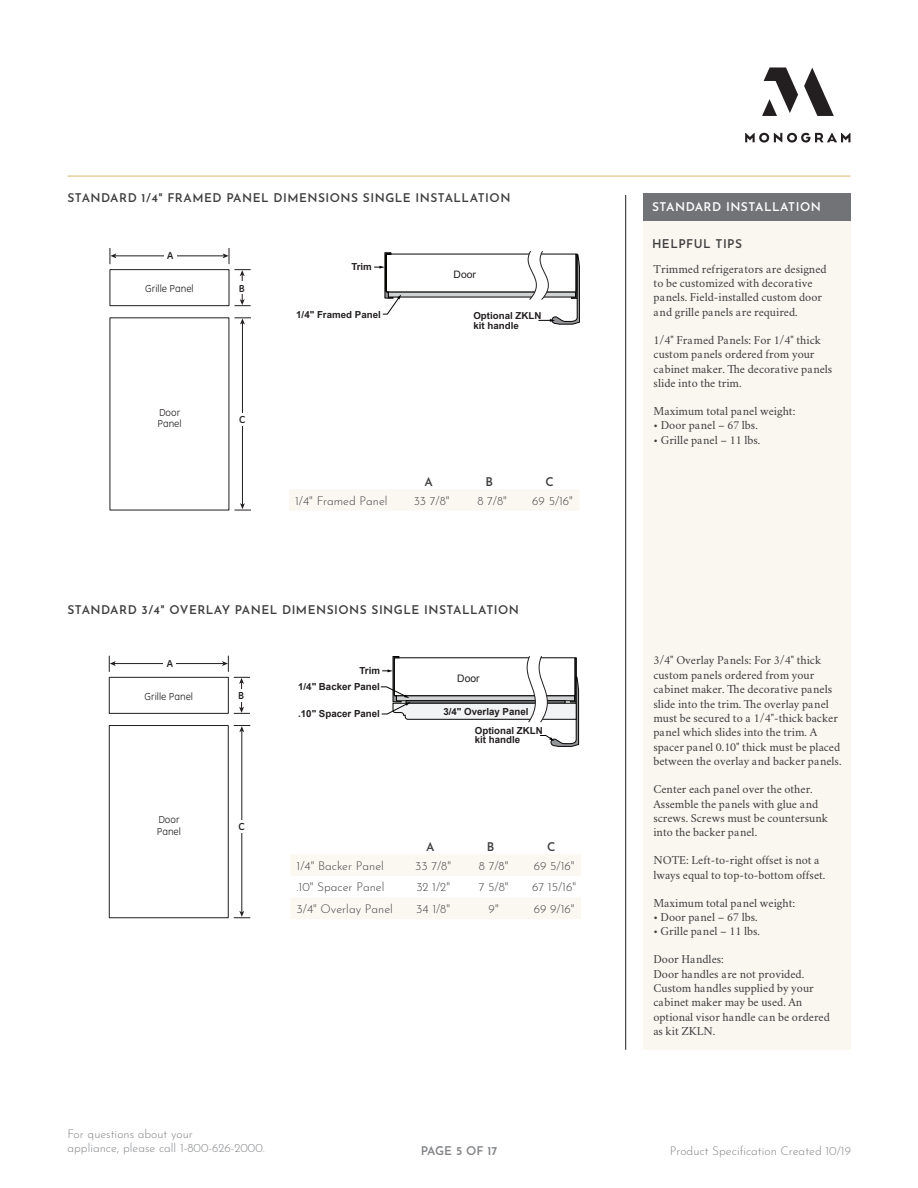
<style>
.page{position:relative;width:918px;height:1188px;background:#fff}
.page>*{position:absolute;margin:0;border:0;box-sizing:border-box;transform-origin:0 0}
.t1{font:12px/14.4px "Crimson";color:#3e3e3f}
.t2{font:300 12px "Josefin Sans";color:#3e3e3f}
.t3{font:600 12px "Josefin Sans";letter-spacing:.04em;color:#3e3e3f}
.t4{font:300 12px/14.4px "Josefin Sans";color:#808285}
.t5{font:600 12px "Josefin Sans";letter-spacing:.04em;color:#fff}
.t6{font:600 12px "Josefin Sans";color:#808285}
.t7{font:10.35px/11.6px "GE Inspira";color:#231f20}
.t8{font:10.35px "Arial";color:#231f20}
.t9{font:700 10.35px "GE Inspira";color:#231f20}
.t10{font:700 9.75px/9.8px "Arial";color:#231f20}
</style>
<div class="page">
<svg style="left:745px;top:68px;width:105px;height:75px"></svg>
<hr style="left:68px;top:176px;width:782px;height:1px;background:#dcbf7e">
<hr style="left:625px;top:195px;width:1px;height:855px;background:#231f20">
<div style="left:643px;top:193px;width:207px;height:857px;background:#f9f7ef"></div>
<div style="left:643px;top:193px;width:207px;height:27px;background:#727376"></div>
<svg style="left:109px;top:656px;width:141px;height:262px"></svg>
<div style="left:235px;top:821px;width:13px;height:12px;background:#fff"></div>
<svg style="left:110px;top:248px;width:141px;height:263px"></svg>
<div style="left:236px;top:413px;width:12px;height:12px;background:#fff"></div>
<svg style="left:374px;top:251px;width:206px;height:74px"></svg>
<svg style="left:380px;top:656px;width:199px;height:91px"></svg>
<div style="left:289px;top:490px;width:290px;height:21px;background:#fbf8f2"></div>
<svg style="left:291px;top:855px;width:290px;height:64px"></svg>
<p class="t3" style="left:68px;top:188px;width:444px">STANDARD 1/4" FRAMED PANEL DIMENSIONS SINGLE INSTALLATION</p>
<p class="t9" style="left:167px;top:249px;width:8px">A</p>
<p class="t7" style="left:145px;top:283px;width:50px">Grille Panel</p>
<p class="t9" style="left:239px;top:281px;width:8px">B</p>
<p class="t7" style="left:158px;top:406px;width:26px">Door<br>Panel</p>
<p class="t9" style="left:239px;top:413px;width:8px">C</p>
<p class="t10" style="left:351px;top:262px;width:22px">Trim</p>
<p class="t8" style="left:454px;top:268px;width:24px">Door</p>
<p class="t10" style="left:296px;top:310px;width:86px">1/4" Framed Panel</p>
<p class="t10" style="left:473px;top:311px;width:70px">Optional ZKLN kit handle</p>
<p class="t3" style="left:425px;top:471px;width:10px">A</p>
<p class="t3" style="left:485px;top:471px;width:9px">B</p>
<p class="t3" style="left:546px;top:471px;width:10px">C</p>
<p class="t2" style="left:295px;top:491px;width:94px">1/4" Framed Panel</p>
<p class="t2" style="left:414px;top:491px;width:37px">33 7/8"</p>
<p class="t2" style="left:477px;top:491px;width:31px">8 7/8"</p>
<p class="t2" style="left:532px;top:491px;width:42px">69 5/16"</p>
<p class="t3" style="left:68px;top:599px;width:453px">STANDARD 3/4" OVERLAY PANEL DIMENSIONS SINGLE INSTALLATION</p>
<p class="t9" style="left:167px;top:657px;width:8px">A</p>
<p class="t7" style="left:145px;top:690px;width:50px">Grille Panel</p>
<p class="t9" style="left:238px;top:689px;width:8px">B</p>
<p class="t7" style="left:157px;top:814px;width:26px">Door<br>Panel</p>
<p class="t9" style="left:238px;top:820px;width:8px">C</p>
<p class="t10" style="left:360px;top:666px;width:22px">Trim</p>
<p class="t10" style="left:298px;top:682px;width:83px">1/4" Backer Panel</p>
<p class="t10" style="left:298px;top:709px;width:83px">.10" Spacer Panel</p>
<p class="t8" style="left:457px;top:672px;width:24px">Door</p>
<p class="t10" style="left:443px;top:707px;width:87px">3/4" Overlay Panel</p>
<p class="t10" style="left:475px;top:725px;width:70px">Optional ZKLN kit handle</p>
<p class="t3" style="left:426px;top:836px;width:10px">A</p>
<p class="t3" style="left:487px;top:836px;width:9px">B</p>
<p class="t3" style="left:547px;top:836px;width:10px">C</p>
<p class="t2" style="left:297px;top:856px;width:89px">1/4" Backer Panel</p>
<p class="t2" style="left:415px;top:856px;width:37px">33 7/8"</p>
<p class="t2" style="left:479px;top:856px;width:31px">8 7/8"</p>
<p class="t2" style="left:534px;top:856px;width:42px">69 5/16"</p>
<p class="t2" style="left:297px;top:878px;width:89px">.10" Spacer Panel</p>
<p class="t2" style="left:416px;top:878px;width:35px">32 1/2"</p>
<p class="t2" style="left:479px;top:878px;width:31px">7 5/8"</p>
<p class="t2" style="left:532px;top:878px;width:45px">67 15/16"</p>
<p class="t2" style="left:297px;top:899px;width:98px">3/4" Overlay Panel</p>
<p class="t2" style="left:416px;top:899px;width:36px">34 1/8"</p>
<p class="t2" style="left:489px;top:899px;width:12px">9"</p>
<p class="t2" style="left:534px;top:899px;width:42px">69 9/16"</p>
<p class="t5" style="left:652px;top:196px;width:170px">STANDARD INSTALLATION</p>
<p class="t3" style="left:652px;top:233px;width:92px">HELPFUL TIPS</p>
<p class="t1" style="left:654px;top:261px;width:175px">Trimmed refrigerators are designed to be customized with decorative panels. Field-installed custom door and grille panels are required.</p>
<p class="t1" style="left:654px;top:332px;width:180px">1/4" Framed Panels: For 1/4" thick custom panels ordered from your cabinet maker. The decorative panels slide into the trim.</p>
<p class="t1" style="left:654px;top:403px;width:143px">Maximum total panel weight:</p>
<p class="t1" style="left:654px;top:417px;width:106px">• Door panel – 67 lbs.</p>
<p class="t1" style="left:654px;top:432px;width:108px">• Grille panel – 11 lbs.</p>
<p class="t1" style="left:653px;top:653px;width:190px">3/4" Overlay Panels: For 3/4" thick custom panels ordered from your cabinet maker. The decorative panels slide into the trim. The overlay panel must be secured to a 1/4"-thick backer panel which slides into the trim. A spacer panel 0.10" thick must be placed between the overlay and backer panels.</p>
<p class="t1" style="left:653px;top:781px;width:176px">Center each panel over the other.<br>Assemble the panels with glue and screws. Screws must be countersunk into the backer panel.</p>
<p class="t1" style="left:653px;top:852px;width:174px">NOTE: Left-to-right offset is not a lways equal to top-to-bottom offset.</p>
<p class="t1" style="left:653px;top:895px;width:143px">Maximum total panel weight:</p>
<p class="t1" style="left:653px;top:909px;width:106px">• Door panel – 67 lbs.</p>
<p class="t1" style="left:653px;top:923px;width:108px">• Grille panel – 11 lbs.</p>
<p class="t1" style="left:653px;top:951px;width:178px">Door Handles:<br>Door handles are not provided.<br>Custom handles supplied by your cabinet maker may be used. An optional visor handle can be ordered as kit ZKLN.</p>
<p class="t4" style="left:68px;top:1125px;width:199px">For questions about your<br>appliance, please call 1-800-626-2000.</p>
<p class="t6" style="left:421px;top:1140px;width:78px">PAGE 5 OF 17</p>
<p class="t4" style="left:670px;top:1142px;width:183px">Product Specification Created 10/19</p>
</div>
